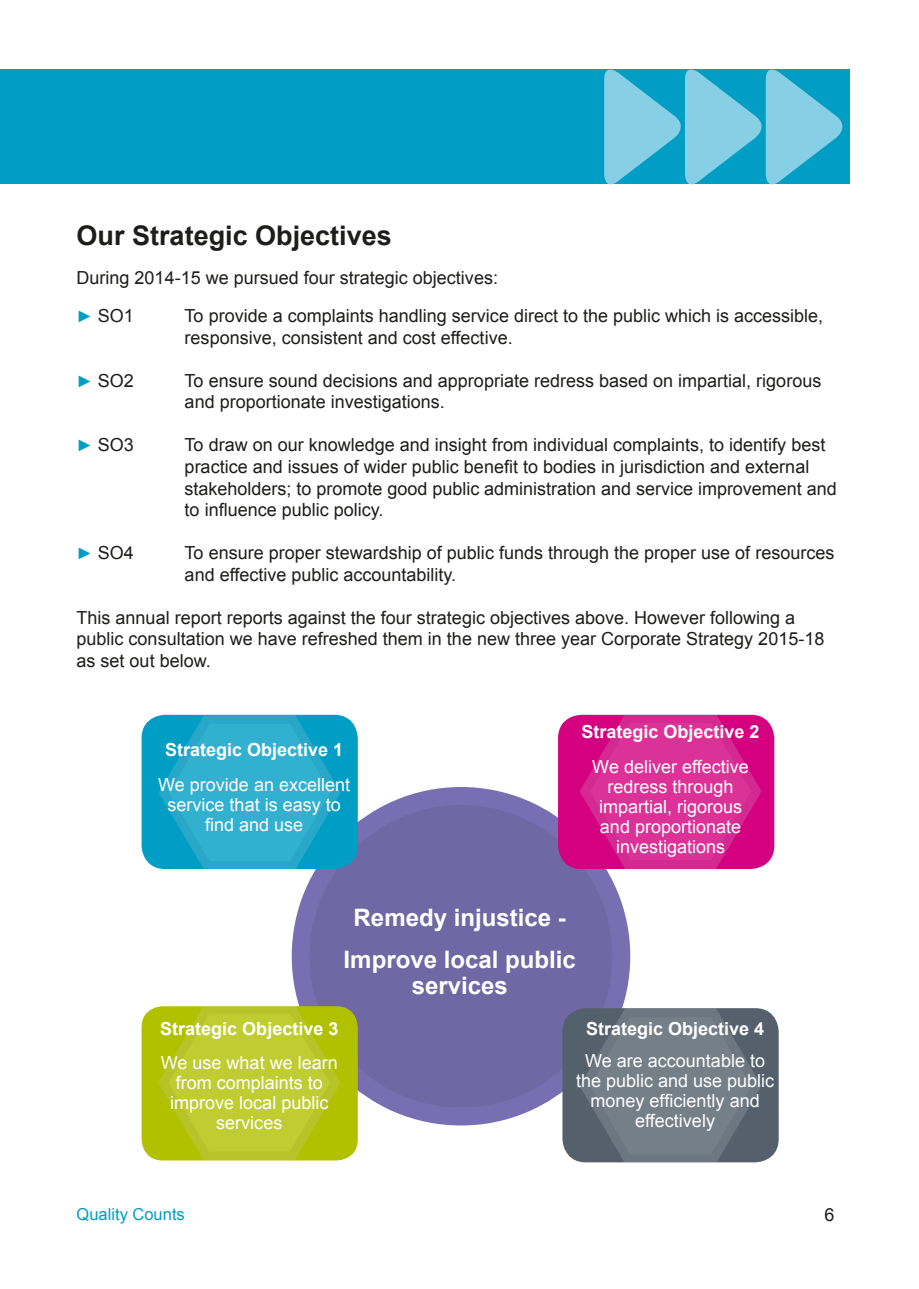
<style>
.page{position:relative;width:919px;height:1289px;background:#fff}
.page>*{position:absolute;margin:0;border:0;box-sizing:border-box;transform-origin:0 0}
.t1{font:700 27px "Arial";color:#1d1d1b}
.t2{font:700 24px/26.4px "Arial";color:#fff;text-align:center}
.t3{font:18px/21.6px "Arial";color:#1d1d1b}
.t4{font:18px/19.8px "Arial";color:#fff;text-align:center}
.t5{font:700 18px "Arial";color:#fff}
.t6{font:16.5px "Arial";color:#009dc5}
.s1{font-size:16.5px;color:#009dc5}
</style>
<div class="page">
<div style="left:0;top:70px;width:849px;height:114px;background:#009dc5"></div>
<svg style="left:604px;top:69px;width:246px;height:116px"></svg>
<div style="left:301px;top:796px;width:320px;height:320px;background:#6f68a5;border-radius:50%"></div>
<div style="left:292px;top:787px;width:338px;height:338px;border:18px solid #776fb1;border-radius:50%"></div>
<div style="left:144px;top:717px;width:211px;height:149px;background:#009dc5;border-radius:21px"></div>
<div style="left:141px;top:714px;width:217px;height:155px;border:4px solid #009dc5;border-radius:21px"></div>
<svg style="left:157px;top:714px;width:185px;height:157px"></svg>
<div style="left:141px;top:1006px;width:217px;height:154px;background:#b1c100;border-radius:21px"></div>
<svg style="left:157px;top:1003px;width:185px;height:158px"></svg>
<div style="left:560px;top:717px;width:212px;height:149px;background:#d4007f;border-radius:21px"></div>
<div style="left:558px;top:714px;width:216px;height:155px;border:4px solid #d4007f;border-radius:21px"></div>
<svg style="left:578px;top:714px;width:185px;height:156px"></svg>
<div style="left:564px;top:1010px;width:212px;height:150px;background:#54616c;border-radius:21px"></div>
<div style="left:562px;top:1008px;width:216px;height:154px;border:4px solid #54616c;border-radius:21px"></div>
<svg style="left:578px;top:1006px;width:185px;height:157px"></svg>
<p class="t1" style="left:77px;top:218px;width:317px">Our Strategic Objectives</p>
<p class="t3" style="left:77px;top:267px;width:423px">During 2014-15 we pursued four strategic objectives:</p>
<p class="t3" style="left:77px;top:305px;width:59px"><span class="s1">►</span> SO1</p>
<p class="t3" style="left:185px;top:305px;width:640px">To provide a complaints handling service direct to the public which is accessible, responsive, consistent and cost effective.</p>
<p class="t3" style="left:77px;top:370px;width:59px"><span class="s1">►</span> SO2</p>
<p class="t3" style="left:185px;top:370px;width:638px">To ensure sound decisions and appropriate redress based on impartial, rigorous and proportionate investigations.</p>
<p class="t3" style="left:77px;top:434px;width:59px"><span class="s1">►</span> SO3</p>
<p class="t3" style="left:185px;top:434px;width:653px">To draw on our knowledge and insight from individual complaints, to identify best practice and issues of wider public benefit to bodies in jurisdiction and external stakeholders; to promote good public administration and service improvement and to influence public policy.</p>
<p class="t3" style="left:77px;top:542px;width:59px"><span class="s1">►</span> SO4</p>
<p class="t3" style="left:185px;top:542px;width:651px">To ensure proper stewardship of public funds through the proper use of resources and effective public accountability.</p>
<p class="t3" style="left:77px;top:606px;width:749px">This annual report reports against the four strategic objectives above. However following a public consultation we have refreshed them in the new three year Corporate Strategy 2015-18 as set out below.</p>
<p class="t5" style="left:165px;top:738px;width:180px">Strategic Objective 1</p>
<p class="t4" style="left:158px;top:775px;width:193px">We provide an excellent service that is easy to find and use</p>
<p class="t5" style="left:581px;top:720px;width:180px">Strategic Objective 2</p>
<p class="t4" style="left:592px;top:757px;width:158px">We deliver effective redress through impartial, rigorous and proportionate investigations</p>
<p class="t2" style="left:353px;top:905px;width:214px">Remedy injustice -</p>
<p class="t2" style="left:343px;top:946px;width:234px">Improve local public services</p>
<p class="t5" style="left:160px;top:1016px;width:180px">Strategic Objective 3</p>
<p class="t4" style="left:161px;top:1053px;width:178px">We use what we learn from complaints to improve local public services</p>
<p class="t5" style="left:586px;top:1016px;width:180px">Strategic Objective 4</p>
<p class="t4" style="left:576px;top:1051px;width:200px">We are accountable to the public and use public money efficiently and effectively</p>
<p class="t6" style="left:77px;top:1203px;width:110px">Quality Counts</p>
<p class="t3" style="left:824px;top:1204px;width:12px">6</p>
</div>
